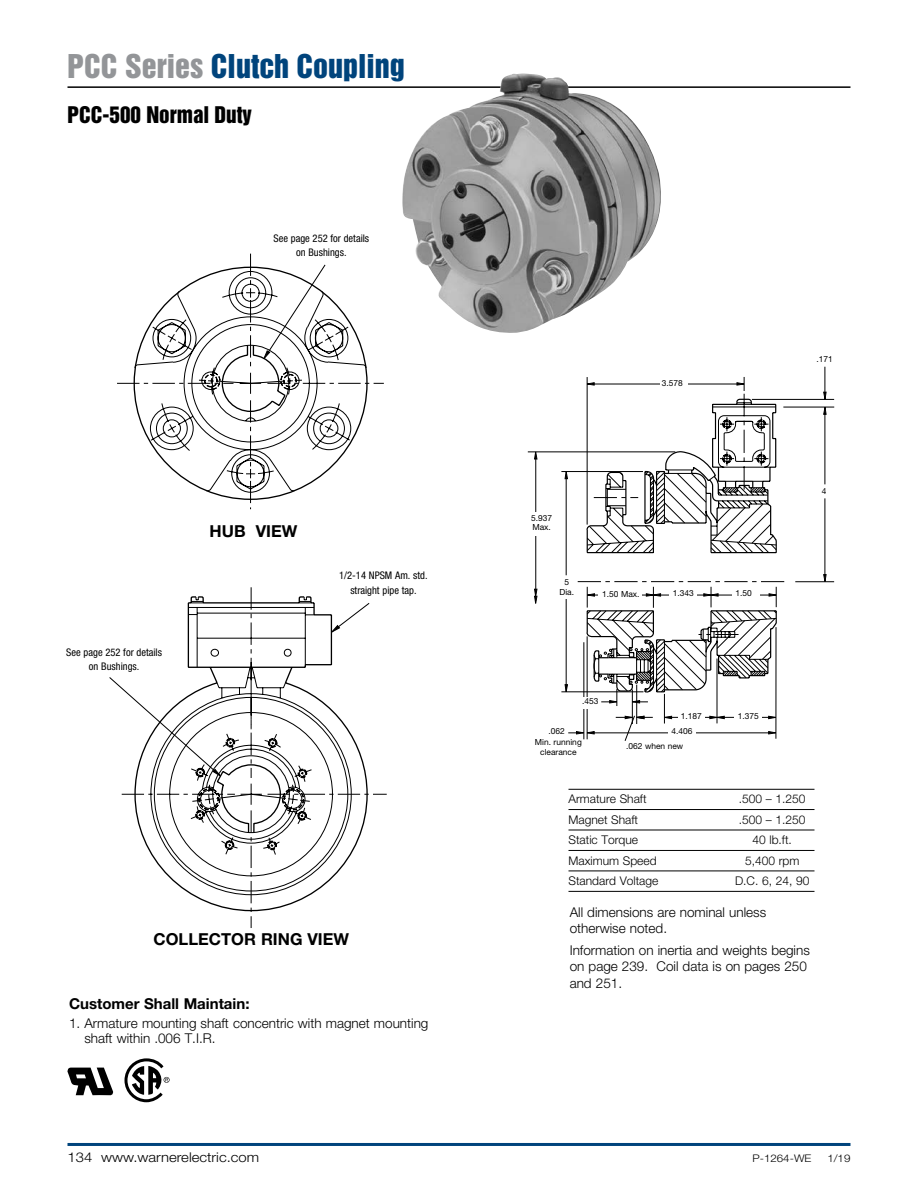
<style>
.page{position:relative;width:918px;height:1188px;background:#fff}
.page>*{position:absolute;margin:0;border:0;box-sizing:border-box;transform-origin:0 0}
.t1{font:30px "Helvetica Inserat LT Std";color:#00447c}
.t2{font:21px "Helvetica Inserat LT Std";color:#000}
.Paragraph_Head_2{font:700 16.5px "Helvetica Neue LT Std";color:#000}
.Paragraph_Subhead{font:700 15px "Helvetica Neue LT Std";color:#000}
.New_Body_Copy{font:300 13.5px/16.2px "Helvetica Neue LT Std";color:#000}
.New_Body_Copy-2{font:300 13.5px "Helvetica Neue LT Std";color:#000;scale:1.1 1}
.New_Table_Body{font:300 12px "Helvetica Neue LT Std";color:#000}
.Callouts{font:condensed 10.5px/14.4px "Helvetica Neue LT Std";color:#000;text-align:center}
.t3{font:300 10.5px "Helvetica Neue LT Std";color:#000;scale:1.1 1}
.Callouts-2{font:8.4px/9.6px "Helvetica Neue LT Std";color:#000;text-align:center}
.s1{color:#939598}
</style>
<div class="page">
<hr style="left:68px;top:86px;width:782px;height:2px;background:#000">
<hr style="left:68px;top:1143px;width:782px;height:3px;background:#00447c">
<svg style="left:192px;top:735px;width:195px;height:193px"></svg>
<svg style="left:121px;top:587px;width:231px;height:308px"></svg>
<svg style="left:109px;top:675px;width:114px;height:103px"></svg>
<svg style="left:330px;top:603px;width:40px;height:31px"></svg>
<hr style="left:568px;top:789px;width:246px;height:1px;background:#000">
<hr style="left:568px;top:809px;width:246px;height:1px;background:#000">
<hr style="left:568px;top:830px;width:246px;height:1px;background:#000">
<hr style="left:568px;top:850px;width:246px;height:1px;background:#000">
<hr style="left:568px;top:871px;width:246px;height:1px;background:#000">
<hr style="left:568px;top:891px;width:246px;height:1px;background:#000">
<svg style="left:629px;top:393px;width:148px;height:77px"></svg>
<hr style="left:825px;top:498px;width:1px;height:77px;background:#000">
<hr style="left:717px;top:659px;width:1px;height:64px;background:#000">
<hr style="left:689px;top:733px;width:81px;height:1px;background:#000">
<hr style="left:584px;top:642px;width:1px;height:97px;background:#000">
<hr style="left:587px;top:377px;width:1px;height:148px;background:#000">
<hr style="left:536px;top:530px;width:1px;height:61px;background:#000">
<hr style="left:566px;top:589px;width:1px;height:103px;background:#000">
<hr style="left:825px;top:413px;width:1px;height:71px;background:#000">
<hr style="left:681px;top:384px;width:57px;height:1px;background:#000">
<hr style="left:593px;top:733px;width:81px;height:1px;background:#000">
<hr style="left:593px;top:384px;width:74px;height:1px;background:#000">
<hr style="left:566px;top:477px;width:1px;height:98px;background:#000">
<hr style="left:536px;top:458px;width:1px;height:58px;background:#000">
<hr style="left:795px;top:581px;width:39px;height:1px;background:#000">
<hr style="left:528px;top:452px;width:147px;height:1px;background:#000">
<hr style="left:561px;top:471px;width:82px;height:1px;background:#000">
<hr style="left:664px;top:694px;width:1px;height:30px;background:#000">
<hr style="left:636px;top:685px;width:1px;height:39px;background:#000">
<hr style="left:561px;top:692px;width:82px;height:1px;background:#000">
<hr style="left:632px;top:690px;width:1px;height:34px;background:#000">
<hr style="left:776px;top:627px;width:1px;height:112px;background:#000">
<hr style="left:587px;top:636px;width:1px;height:103px;background:#000">
<hr style="left:783px;top:407px;width:51px;height:1px;background:#000">
<hr style="left:752px;top:399px;width:82px;height:1px;background:#000">
<svg style="left:768px;top:731px;width:9px;height:3px"></svg>
<svg style="left:534px;top:589px;width:3px;height:15px"></svg>
<svg style="left:534px;top:451px;width:3px;height:9px"></svg>
<svg style="left:565px;top:472px;width:3px;height:7px"></svg>
<svg style="left:823px;top:367px;width:4px;height:48px"></svg>
<svg style="left:823px;top:574px;width:4px;height:9px"></svg>
<svg style="left:565px;top:684px;width:3px;height:9px"></svg>
<svg style="left:736px;top:377px;width:9px;height:14px"></svg>
<svg style="left:762px;top:716px;width:15px;height:3px"></svg>
<svg style="left:705px;top:716px;width:29px;height:3px"></svg>
<svg style="left:663px;top:716px;width:15px;height:3px"></svg>
<svg style="left:568px;top:731px;width:27px;height:3px"></svg>
<svg style="left:585px;top:470px;width:194px;height:236px"></svg>
<svg style="left:586px;top:382px;width:9px;height:4px"></svg>
<svg style="left:616px;top:715px;width:37px;height:26px"></svg>
<div style="left:660px;top:377px;width:27px;height:12px;background:#fff"></div>
<div style="left:527px;top:512px;width:27px;height:24px;background:#fff"></div>
<div style="left:557px;top:577px;width:19px;height:22px;background:#fff"></div>
<div style="left:599px;top:590px;width:43px;height:12px;background:#fff"></div>
<div style="left:669px;top:588px;width:28px;height:12px;background:#fff"></div>
<div style="left:732px;top:589px;width:27px;height:12px;background:#fff"></div>
<div style="left:668px;top:727px;width:28px;height:12px;background:#fff"></div>
<div style="left:565px;top:697px;width:28px;height:12px;background:#fff"></div>
<svg style="left:192px;top:484px;width:118px;height:26px"></svg>
<svg style="left:117px;top:253px;width:267px;height:231px"></svg>
<svg style="left:262px;top:264px;width:122px;height:97px"></svg>
<svg style="left:67px;top:1068px;width:47px;height:28px"></svg>
<svg style="left:124px;top:1058px;width:46px;height:45px"></svg>
<img style="left:400px;top:73px;width:270px;height:260px">
<p class="t1" style="left:68px;top:48px;width:339px"><span class="s1">PCC Series</span> Clutch Coupling</p>
<p class="t2" style="left:68px;top:102px;width:186px">PCC-500 Normal Duty</p>
<p class="Callouts" style="left:273px;top:231px;width:97px">See page 252 for details on Bushings.</p>
<p class="Callouts" style="left:66px;top:645px;width:97px">See page 252 for details on Bushings.</p>
<p class="Paragraph_Head_2" style="left:210px;top:521px;width:89px">HUB VIEW</p>
<p class="Callouts" style="left:339px;top:568px;width:90px">1/2-14 NPSM Am. std. straight pipe tap.</p>
<p class="Paragraph_Head_2" style="left:154px;top:929px;width:197px">COLLECTOR RING VIEW</p>
<p class="Paragraph_Subhead" style="left:69px;top:995px;width:182px">Customer Shall Maintain:</p>
<p class="New_Body_Copy" style="left:84px;top:1015px;width:346px;line-height:15px;text-indent:-15px">1. Armature mounting shaft concentric with magnet mounting shaft within .006 T.I.R.</p>
<p class="Callouts-2" style="left:662px;top:378px;width:23px">3.578</p>
<p class="Callouts-2" style="left:531px;top:513px;width:23px;text-align:left">5.937<br>Max.</p>
<p class="Callouts-2" style="left:560px;top:578px;width:16px">5<br>Dia.</p>
<p class="Callouts-2" style="left:602px;top:590px;width:39px">1.50 Max.</p>
<p class="Callouts-2" style="left:673px;top:588px;width:23px">1.343</p>
<p class="Callouts-2" style="left:736px;top:588px;width:18px">1.50</p>
<p class="Callouts-2" style="left:582px;top:696px;width:18px">.453</p>
<p class="Callouts-2" style="left:681px;top:711px;width:23px">1.187</p>
<p class="Callouts-2" style="left:738px;top:711px;width:23px">1.375</p>
<p class="Callouts-2" style="left:549px;top:726px;width:18px">.062</p>
<p class="Callouts-2" style="left:535px;top:737px;width:48px">Min. running clearance</p>
<p class="Callouts-2" style="left:672px;top:726px;width:23px">4.406</p>
<p class="Callouts-2" style="left:626px;top:741px;width:59px">.062 when new</p>
<p class="Callouts-2" style="left:816px;top:354px;width:18px">.171</p>
<p class="Callouts-2" style="left:822px;top:486px;width:6px">4</p>
<p class="New_Table_Body" style="left:568px;top:792px;width:80px">Armature Shaft</p>
<p class="New_Table_Body" style="left:739px;top:792px;width:68px">.500 – 1.250</p>
<p class="New_Table_Body" style="left:568px;top:812px;width:71px">Magnet Shaft</p>
<p class="New_Table_Body" style="left:739px;top:812px;width:68px">.500 – 1.250</p>
<p class="New_Table_Body" style="left:568px;top:832px;width:71px">Static Torque</p>
<p class="New_Table_Body" style="left:753px;top:832px;width:41px">40 lb.ft.</p>
<p class="New_Table_Body" style="left:568px;top:853px;width:90px">Maximum Speed</p>
<p class="New_Table_Body" style="left:745px;top:853px;width:56px">5,400 rpm</p>
<p class="New_Table_Body" style="left:568px;top:873px;width:91px">Standard Voltage</p>
<p class="New_Table_Body" style="left:735px;top:873px;width:76px">D.C. 6, 24, 90</p>
<p class="New_Body_Copy" style="left:570px;top:904px;width:198px">All dimensions are nominal unless otherwise noted.</p>
<p class="New_Body_Copy" style="left:570px;top:942px;width:242px">Information on inertia and weights begins on page 239. Coil data is on pages 250 and 251.</p>
<p class="New_Body_Copy-2" style="left:68px;top:1149px;width:176px">134 www.warnerelectric.com</p>
<p class="t3" style="left:752px;top:1152px;width:55px">P-1264-WE</p>
<p class="t3" style="left:827px;top:1152px;width:23px">1/19</p>
</div>
